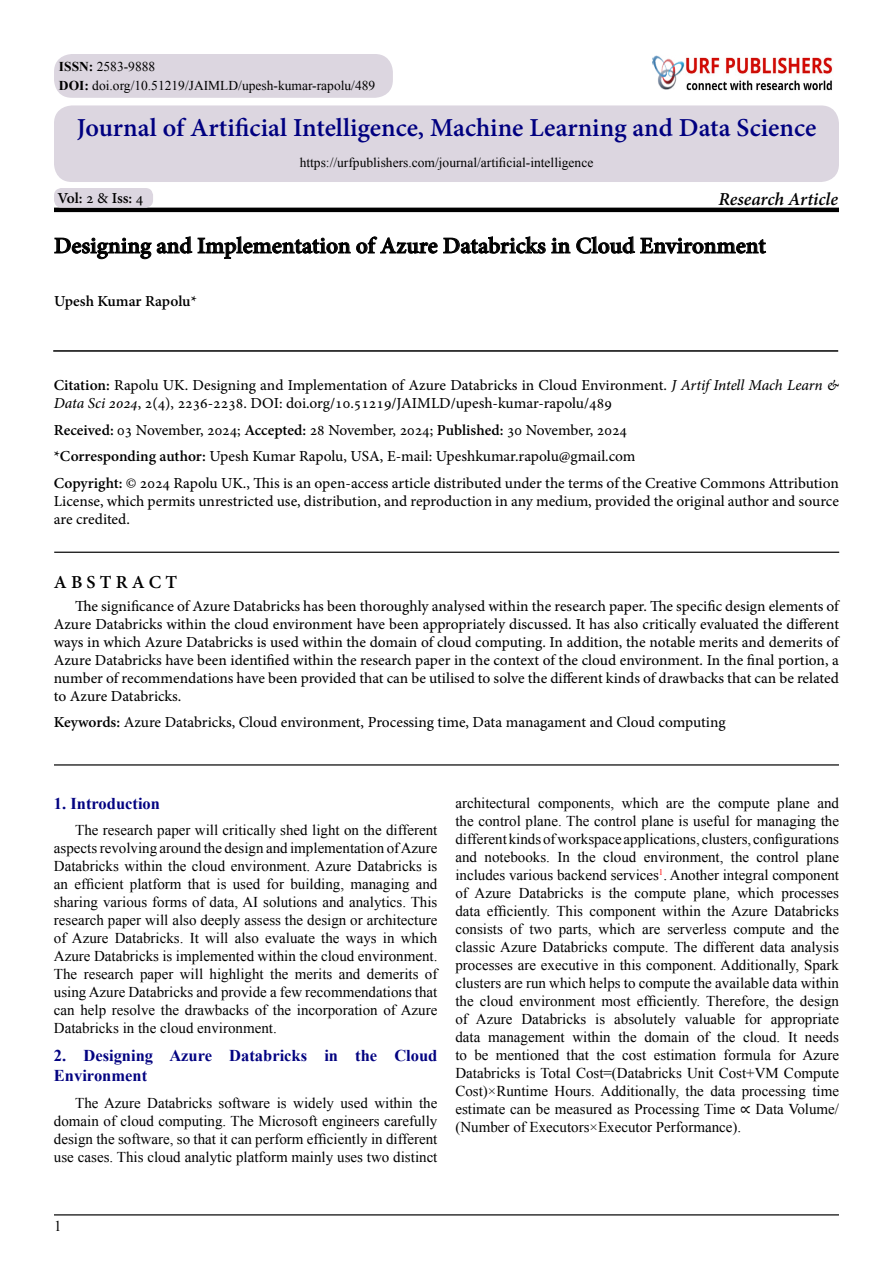
<style>
.page{position:relative;width:893px;height:1263px;background:#fff}
.page>*{position:absolute;margin:0;border:0;box-sizing:border-box;transform-origin:0 0}
.t1{font:700 25.5px "Adobe Hebrew";color:#000080}
.t2{font:700 22.5px "Adobe Hebrew";color:#000}
.t3{font:italic 700 18px "Adobe Hebrew";letter-spacing:-.005em;color:#000}
.t4{font:700 18px "Adobe Hebrew";letter-spacing:.23em;color:#000}
.t5{font:700 16.5px/19.8px "Times New Roman";color:#030381}
.t6{font:15px/18px "Times New Roman";color:#000;text-align:justify}
.t7{font:15px/18px "Adobe Hebrew";color:#000}
.t8{font:700 15px "Adobe Hebrew";letter-spacing:-.005em;color:#000}
.t9{font:13.5px/18.3px "Times New Roman";color:#000}
.t10{font:8.7px "Times New Roman";color:#f00}
.s1{font-weight:700}
.s2{font-weight:400}
.s3{font-style:italic}
.s4{font-family:"Cambria Math"}
</style>
<div class="page">
<hr style="left:54px;top:208px;width:785px;height:4px;background:#000">
<svg style="left:54px;top:236px;width:712px;height:23px"></svg>
<hr style="left:53px;top:350px;width:785px;height:2px;background:#000">
<hr style="left:54px;top:552px;width:785px;height:1px;background:#000">
<hr style="left:54px;top:1214px;width:785px;height:1px;background:#000">
<div style="left:54px;top:188px;width:99px;height:20px;background:#dcd6e0;border-radius:8px"></div>
<div style="left:54px;top:105px;width:785px;height:77px;background:#dcd6e0;border-radius:18px"></div>
<img style="left:697px;top:57px;width:136px;height:33px">
<div style="left:641px;top:44px;width:56px;height:46px;background:#000;opacity:.5"></div>
<div style="left:642px;top:46px;width:50px;height:44px;background:#fff"></div>
<div style="left:651px;top:55px;width:44px;height:35px;background:#000;opacity:.75"></div>
<div style="left:54px;top:54px;width:339px;height:44px;background:#dcd6e0;border-radius:18px"></div>
<hr style="left:54px;top:764px;width:785px;height:1px;background:#000">
<p class="t9" style="left:59px;top:57px;width:318px"><span class="s1">ISSN:</span> 2583-9888<br><span class="s1">DOI:</span> doi.org/10.51219/JAIMLD/upesh-kumar-rapolu/489</p>
<h1 class="t1" style="left:77px;top:112px;width:741px">Journal of Artificial Intelligence, Machine Learning and Data Science</h1>
<p class="t8" style="left:57px;top:189px;width:87px">Vol <span class="s2">2</span>: <span class="s2">&amp;</span> Iss <span class="s2">4</span>:</p>
<p class="t9" style="left:300px;top:153px;width:295px">https://urfpublishers.com/journal/artificial-intelligence</p>
<p class="t3" style="left:718px;top:188px;width:121px">Research Article</p>
<h2 class="t2" style="left:54px;top:232px;width:713px">Designing and Implementation of Azure Databricks in Cloud Environment</h2>
<p class="t8" style="left:54px;top:292px;width:144px">Upesh Kumar Rapolu*</p>
<p class="t7" style="left:54px;top:376px;width:787px"><span class="s1">Citation:</span> Rapolu UK. Designing and Implementation of Azure Databricks in Cloud Environment <span class="s3">J</span>. <span class="s3">Artif Intell Mach Learn &amp;<br>Data Sci 2024</span>, , )4(2 2236-2238. DOI: doi.org/10.51219/JAIMLD/upesh-kumar-rapolu/489</p>
<p class="t7" style="left:54px;top:417px;width:787px;line-height:26.5px"><span class="s1">Received:</span> 03 November, 2024; <span class="s1">Accepted:</span> 28 November, 2024; <span class="s1">Published:</span> 30 November, 2024<br><span class="s1">*Corresponding author:</span> Upesh Kumar Rapolu, USA -E, mail: Upeshkumar.rapolu@gmail.com<br><span class="s1">Copyright:</span> © 2024 Rapolu UK., This is an open-access article distributed under the terms of the Creative Commons Attribution</p>
<p class="t7" style="left:54px;top:492px;width:787px">License, which permits unrestricted use, distribution, and reproduction in any medium, provided the original author and source are credited.</p>
<p class="t4" style="left:54px;top:571px;width:125px">AB TS RACT</p>
<p class="t7" style="left:54px;top:597px;width:787px;text-align:justify;text-indent:21px">The significance of Azure Databricks has been thoroughly analysed within the research paper. The specific design elements of Azure Databricks within the cloud environment have been appropriately discussed It. has also critically evaluated the different ways in which Azure Databricks is used within the domain of cloud computing In. addition, the notable merits and demerits of Azure Databricks have been identified within the research paper in the context of the cloud environment In. the final portion a, number of recommendations have been provided that can be utilised to solve the different kinds of drawbacks that can be related to Azure Databricks.</p>
<p class="t7" style="left:54px;top:713px;width:673px"><span class="s1">Keywords:</span> Azure Databricks, Cloud environment, Processing time, Data managament and Cloud computing</p>
<p class="t5" style="left:54px;top:793px;width:108px">1. Introduction</p>
<p class="t6" style="left:54px;top:821px;width:385px;text-indent:21px">The research paper will critically shed light on the different aspects revolving around the design and implementation ofAzure Databricks within the cloud environment. Azure Databricks is an efficient platform that is used for building, managing and sharing various forms of data, AI solutions and analytics. This research paper will also deeply assess the design or architecture of Azure Databricks. It will also evaluate the ways in which Azure Databricks is implemented within the cloud environment.<br>The research paper will highlight the merits and demerits of usingAzure Databricks and provide a few recommendations that can help resolve the drawbacks of the incorporation of Azure Databricks in the cloud environment.</p>
<p class="t5" style="left:394px;top:1045px;width:45px">Cloud</p>
<p class="t5" style="left:83px;top:1045px;width:71px">Designing</p>
<p class="t5" style="left:229px;top:1045px;width:79px">Databricks</p>
<p class="t5" style="left:324px;top:1045px;width:15px">in</p>
<p class="t5" style="left:54px;top:1045px;width:95px">2.<br>Environment</p>
<p class="t6" style="left:54px;top:1093px;width:385px;text-indent:21px">The Azure Databricks software is widely used within the domain of cloud computing. The Microsoft engineers carefully design the software, so that it can perform efficiently in different use cases. This cloud analytic platform mainly uses two distinct</p>
<p class="t5" style="left:169px;top:1045px;width:44px">Azure</p>
<p class="t5" style="left:355px;top:1045px;width:23px">the</p>
<p class="t6" style="left:455px;top:793px;width:76px">architectural</p>
<p class="t6" style="left:455px;top:811px;width:385px">the control plane. The control plane is useful for managing the</p>
<p class="t6" style="left:455px;top:829px;width:385px">differentkindsofworkspaceapplications,clusters,configurations</p>
<p class="t6" style="left:806px;top:847px;width:34px">plane</p>
<p class="t6" style="left:622px;top:793px;width:38px">which</p>
<p class="t6" style="left:692px;top:793px;width:20px">the</p>
<p class="t6" style="left:777px;top:793px;width:34px">plane</p>
<p class="t6" style="left:817px;top:793px;width:23px">and</p>
<p class="t6" style="left:538px;top:793px;width:78px">components,</p>
<p class="t6" style="left:718px;top:793px;width:53px">compute</p>
<p class="t6" style="left:666px;top:793px;width:20px">are</p>
<p class="t6" style="left:455px;top:847px;width:23px">and</p>
<p class="t6" style="left:485px;top:847px;width:67px">notebooks.</p>
<p class="t6" style="left:577px;top:847px;width:20px">the</p>
<p class="t6" style="left:603px;top:847px;width:35px">cloud</p>
<p class="t6" style="left:644px;top:847px;width:81px">environment,</p>
<p class="t6" style="left:731px;top:847px;width:20px">the</p>
<p class="t6" style="left:757px;top:847px;width:44px">control</p>
<p class="t6" style="left:557px;top:847px;width:14px">In</p>
<p class="t10" style="left:659px;top:866px;width:6px">1</p>
<p class="t6" style="left:455px;top:865px;width:385px;text-align:right">includes various backend services . Another integral component processes</p>
<p class="t6" style="left:519px;top:883px;width:66px">Databricks</p>
<p class="t6" style="left:591px;top:883px;width:12px">is</p>
<p class="t6" style="left:609px;top:883px;width:20px">the</p>
<p class="t6" style="left:694px;top:883px;width:38px">plane,</p>
<p class="t6" style="left:737px;top:883px;width:38px">which</p>
<p class="t6" style="left:455px;top:883px;width:57px">of Azure</p>
<p class="t6" style="left:455px;top:901px;width:385px">data efficiently. This component within the Azure Databricks</p>
<p class="t6" style="left:821px;top:919px;width:20px">the</p>
<p class="t6" style="left:634px;top:883px;width:53px">compute</p>
<p class="t6" style="left:455px;top:919px;width:49px">consists</p>
<p class="t6" style="left:455px;top:937px;width:385px">classic Azure Databricks compute. The different data analysis</p>
<p class="t6" style="left:455px;top:955px;width:385px">processes are executive in this component. Additionally, Spark</p>
<p class="t6" style="left:455px;top:973px;width:385px">clusters are run which helps to compute the available data within</p>
<p class="t6" style="left:455px;top:991px;width:385px">the cloud environment most efficiently. Therefore, the design</p>
<p class="t6" style="left:771px;top:1009px;width:70px">appropriate</p>
<p class="t6" style="left:599px;top:919px;width:38px">which</p>
<p class="t6" style="left:667px;top:919px;width:61px">serverless</p>
<p class="t6" style="left:792px;top:919px;width:23px">and</p>
<p class="t6" style="left:510px;top:919px;width:14px">of</p>
<p class="t6" style="left:529px;top:919px;width:24px">two</p>
<p class="t6" style="left:559px;top:919px;width:34px">parts,</p>
<p class="t6" style="left:733px;top:919px;width:53px">compute</p>
<p class="t6" style="left:642px;top:919px;width:20px">are</p>
<p class="t6" style="left:521px;top:1009px;width:66px">Databricks</p>
<p class="t6" style="left:595px;top:1009px;width:12px">is</p>
<p class="t6" style="left:614px;top:1009px;width:63px">absolutely</p>
<p class="t6" style="left:685px;top:1009px;width:52px">valuable</p>
<p class="t6" style="left:455px;top:1009px;width:14px">of</p>
<p class="t6" style="left:744px;top:1009px;width:19px">for</p>
<p class="t6" style="left:476px;top:1009px;width:38px">Azure</p>
<p class="t6" style="left:455px;top:1027px;width:26px">data</p>
<p class="t6" style="left:572px;top:1027px;width:40px">within</p>
<p class="t6" style="left:618px;top:1027px;width:20px">the</p>
<p class="t6" style="left:488px;top:1027px;width:78px">management</p>
<p class="t6" style="left:644px;top:1027px;width:46px">domain</p>
<p class="t6" style="left:717px;top:1027px;width:20px">the</p>
<p class="t6" style="left:697px;top:1027px;width:14px">of</p>
<p class="t6" style="left:743px;top:1027px;width:39px">cloud.</p>
<p class="t6" style="left:805px;top:1027px;width:36px">needs</p>
<p class="t6" style="left:788px;top:1027px;width:11px">It</p>
<p class="t6" style="left:474px;top:1045px;width:16px">be</p>
<p class="t6" style="left:496px;top:1045px;width:65px">mentioned</p>
<p class="t6" style="left:567px;top:1045px;width:24px">that</p>
<p class="t6" style="left:596px;top:1045px;width:20px">the</p>
<p class="t6" style="left:654px;top:1045px;width:64px">estimation</p>
<p class="t6" style="left:723px;top:1045px;width:49px">formula</p>
<p class="t6" style="left:778px;top:1045px;width:62px">for Azure</p>
<p class="t6" style="left:455px;top:1045px;width:385px;text-align:left">to<br>Databricks is Total Cost=(Databricks Unit Cost+VM Compute Cost)×Runtime Hours. Additionally, the data processing time estimate can be measured as Processing Time <span class="s4">∝</span> Data Volume/ (Number of Executors×Executor Performance .(</p>
<p class="t6" style="left:622px;top:1045px;width:26px">cost</p>
<p class="t6" style="left:54px;top:1217px;width:9px">1</p>
</div>
